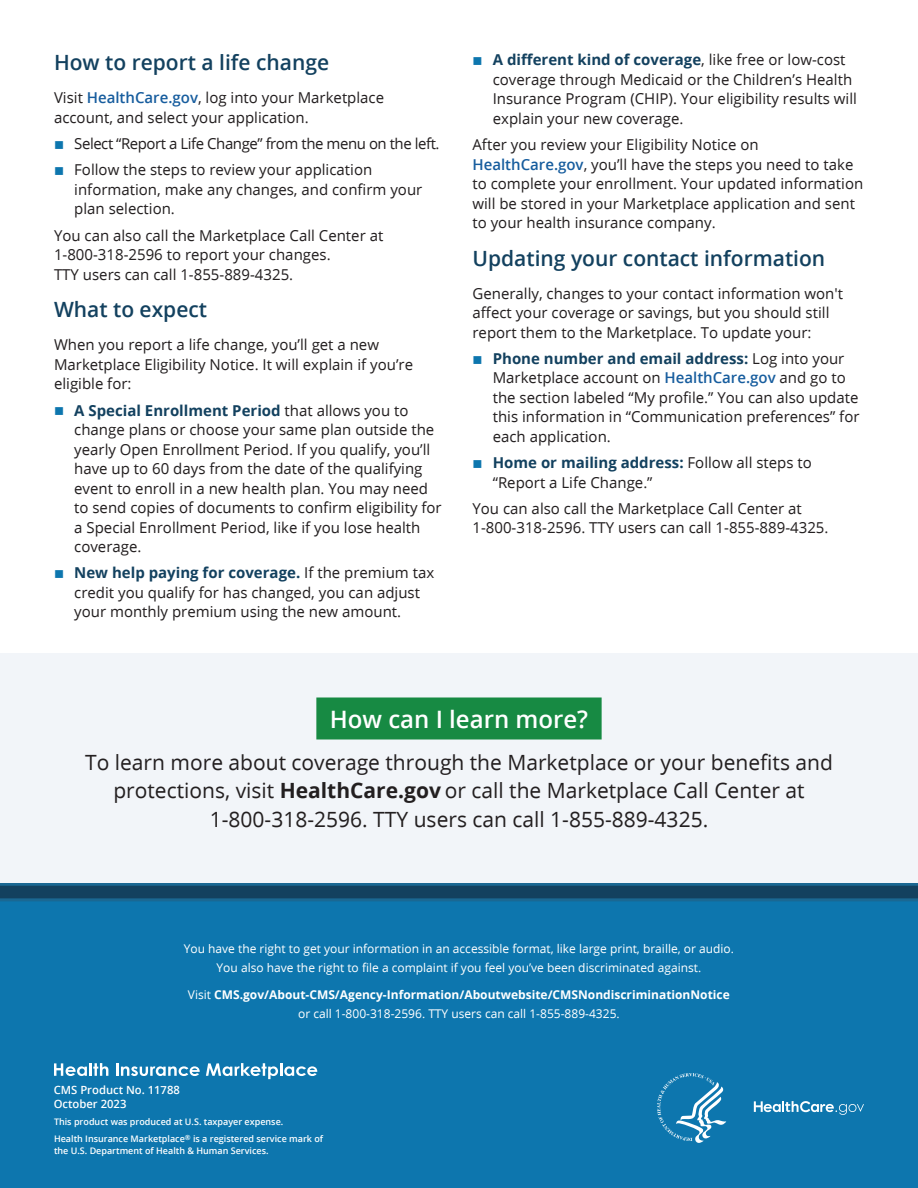
<style>
.page{position:relative;width:918px;height:1188px;background:#fff}
.page>*{position:absolute;margin:0;border:0;box-sizing:border-box;transform-origin:0 0}
.CALL_OUT_-_Title{font:600 24px "Open Sans";color:#fff}
.t1{font:21px/28.5px "Open Sans";color:#231f20;text-align:center}
.t2{font:600 21px "Open Sans";color:#13415f}
.text_no_indent{font:15px/19.5px "Open Sans";color:#231f20}
.text_no_indent-2{font:15px "Open Sans";letter-spacing:-.03em;color:#231f20}
.Disclaimer{font:12px/19.5px "Open Sans";color:#fff;text-align:center}
.Disclaimer-2{font:700 12px/19.5px "Open Sans";color:#fff;text-align:center}
.Product_Number___Date{font:600 11.25px "Open Sans";color:#fff}
.Taxpayer_Expense{font:600 9px/12px "Open Sans";color:#fff}
.s1{font-weight:600;color:#175d9e}
.s2{color:#0d76ae}
.s3{font-weight:700;color:#13415f}
.s4{font-weight:700}
.s5{font-weight:400}
</style>
<div class="page">
<div style="left:0;top:890px;width:918px;height:298px;background:#0d76ae"></div>
<svg style="left:754px;top:1101px;width:110px;height:14px"></svg>
<svg style="left:0;top:883px;width:918px;height:18px"></svg>
<svg style="left:657px;top:1073px;width:69px;height:70px"></svg>
<svg style="left:54px;top:1063px;width:54px;height:13px"></svg>
<svg style="left:116px;top:1063px;width:84px;height:13px"></svg>
<svg style="left:206px;top:1063px;width:111px;height:16px"></svg>
<div style="left:0;top:653px;width:918px;height:230px;background:#f2f5f9"></div>
<div style="left:316px;top:698px;width:286px;height:42px;background:#178a43"></div>
<h3 class="t2" style="left:54px;top:51px;width:277px">How to report a life change</h3>
<p class="text_no_indent" style="left:54px;top:88px;width:332px">Visit <span class="s1">HealthCare.gov</span>, log into your Marketplace account, and select your application.</p>
<p class="text_no_indent-2" style="left:54px;top:135px;width:387px"><span class="s2">■</span> Select “Report a Life Change” from the menu on the left.</p>
<p class="text_no_indent" style="left:74px;top:160px;width:350px;text-indent:-20px"><span class="s2">■</span> Follow the steps to review your application information, make any changes, and confirm your plan selection.</p>
<p class="text_no_indent" style="left:54px;top:226px;width:331px">You can also call the Marketplace Call Center at<br>1-800-318-2596 to report your changes.<br>TTY users can call 1-855-889-4325.</p>
<h3 class="t2" style="left:54px;top:298px;width:155px">What to expect</h3>
<p class="text_no_indent" style="left:54px;top:335px;width:361px">When you report a life change, you’ll get a new<br>Marketplace Eligibility Notice. It will explain if you’re eligible for:</p>
<p class="text_no_indent" style="left:74px;top:401px;width:369px;text-indent:-20px"><span class="s2">■</span> <span class="s3">A Special Enrollment Period</span> that allows you to change plans or choose your same plan outside the yearly Open Enrollment Period. If you qualify, you’ll have up to 60 days from the date of the qualifying event to enroll in a new health plan. You may need to send copies of documents to confirm eligibility for a Special Enrollment Period, like if you lose health coverage.</p>
<p class="text_no_indent" style="left:74px;top:564px;width:361px;text-indent:-20px"><span class="s2">■</span> <span class="s3">New help paying for coverage.</span> If the premium tax credit you qualify for has changed, you can adjust your monthly premium using the new amount.</p>
<p class="text_no_indent" style="left:493px;top:51px;width:366px;text-indent:-20px"><span class="s2">■</span> <span class="s3">A different kind of coverage</span>, like free or low-cost coverage through Medicaid or the Children’s Health Insurance Program (CHIP). Your eligibility results will explain your new coverage.</p>
<p class="text_no_indent" style="left:472px;top:135px;width:392px">After you review your Eligibility Notice on <span class="s1">HealthCare.gov</span>, you’ll have the steps you need to take to complete your enrollment. Your updated information will be stored in your Marketplace application and sent to your health insurance company.</p>
<h3 class="t2" style="left:472px;top:246px;width:354px">Updating your contact information</h3>
<p class="text_no_indent" style="left:472px;top:284px;width:372px">Generally, changes to your contact information won't affect your coverage or savings, but you should still report them to the Marketplace. To update your:</p>
<p class="text_no_indent" style="left:493px;top:349px;width:368px;text-indent:-20px"><span class="s2">■</span> <span class="s3">Phone number and email address:</span> Log into your Marketplace account on <span class="s1">HealthCare.gov</span> and go to the section labeled “My profile.” You can also update this information in “Communication preferences” for each application.</p>
<p class="text_no_indent" style="left:493px;top:453px;width:321px;text-indent:-20px"><span class="s2">■</span> <span class="s3">Home or mailing address:</span> Follow all steps to “Report a Life Change.”</p>
<p class="text_no_indent" style="left:472px;top:499px;width:358px">You can also call the Marketplace Call Center at<br>1-800-318-2596. TTY users can call 1-855-889-4325.</p>
<p class="CALL_OUT_-_Title" style="left:330px;top:705px;width:260px">How can I learn more?</p>
<p class="t1" style="left:85px;top:748px;width:749px">To learn more about coverage through the Marketplace or your benefits and protections, visit <span class="s4">HealthCare.gov</span> or call the Marketplace Call Center at<br>1-800-318-2596. TTY users can call 1-855-889-4325.</p>
<p class="Disclaimer" style="left:184px;top:939px;width:552px">You have the right to get your information in an accessible format, like large print, braille, or audio.<br>You also have the right to file a complaint if you feel you’ve been discriminated against.</p>
<p class="Disclaimer-2" style="left:188px;top:985px;width:543px"><span class="s5">Visit</span> CMS.gov/About-CMS/Agency-Information/Aboutwebsite/CMSNondiscriminationNotice <span class="s5">or call 1-800-318-2596. TTY users can call 1-855-889-4325.</span></p>
<p class="Product_Number___Date" style="left:54px;top:1084px;width:128px">CMS Product No. 11788</p>
<p class="Product_Number___Date" style="left:54px;top:1097px;width:74px">October 2023</p>
<p class="Taxpayer_Expense" style="left:54px;top:1116px;width:231px">This product was produced at U.S. taxpayer expense.</p>
<p class="Taxpayer_Expense" style="left:54px;top:1133px;width:271px">Health Insurance Marketplace<sup>®</sup> is a registered service mark of the U.S. Department of Health &amp; Human Services.</p>
</div>
